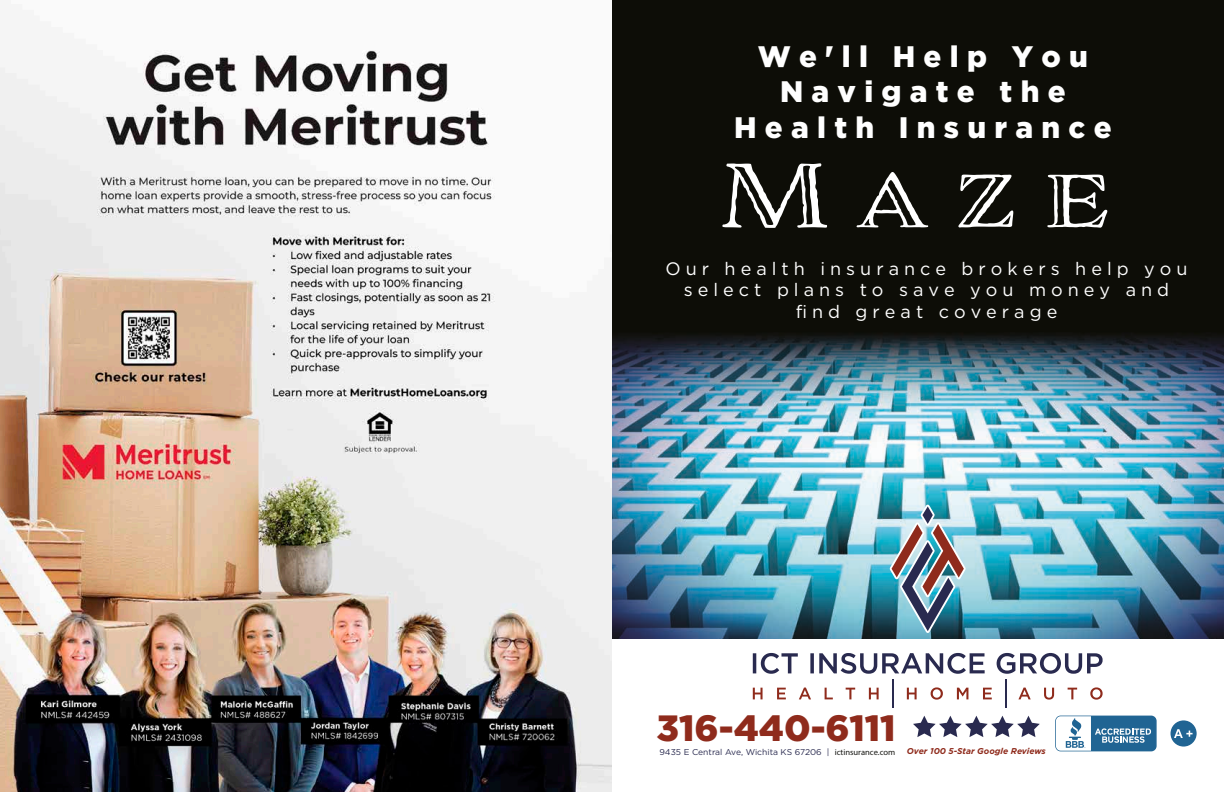
<style>
.page{position:relative;width:1224px;height:792px;background:#fff}
.page>*{position:absolute;margin:0;border:0;box-sizing:border-box;transform-origin:0 0}
.t1{font:expanded 84.6px "Adorn Engraved";color:#fff}
.t2{font:900 36.5px "Gotham";color:#8f2b1c}
.t3{font:900 29.6px/35.6px "Gotham";letter-spacing:.28em;color:#fff;text-align:center}
.t4{font:18px/21.6px "Gotham";letter-spacing:.28em;color:#fff;text-align:center}
.t5{font:italic 700 8.5px "Gotham";color:#8f2b1c}
.t6{font:8.4px "Gotham";color:#292a4f}
.s1{font-family:"Myriad Pro";color:#171713}
</style>
<div class="page">
<img style="left:0;top:50px;width:612px;height:742px">
<img style="left:612px;top:0;width:612px;height:639px">
<svg style="left:1055px;top:716px;width:102px;height:35px"></svg>
<div style="left:1171px;top:720px;width:26px;height:27px;background:#206493;border-radius:50%"></div>
<svg style="left:1174px;top:729px;width:19px;height:9px"></svg>
<svg style="left:913px;top:716px;width:127px;height:21px"></svg>
<img style="left:887px;top:501px;width:81px;height:138px">
<svg style="left:752px;top:652px;width:351px;height:56px"></svg>
<h3 class="t3" style="left:734px;top:38px;width:379px">We'll Help You<br>Navigate the<br>Health Insurance</h3>
<h1 class="t1" style="left:719px;top:138px;width:395px">Maze</h1>
<p class="t4" style="left:665px;top:257px;width:524px">Our health insurance brokers help you select plans to save you money and find great coverage</p>
<h2 class="t2" style="left:657px;top:703px;width:241px">316-440-6111</h2>
<p class="t6" style="left:659px;top:747px;width:237px">9435 E Central Ave, Wichita KS 67206 | <span class="s1">ictinsurance.com</span></p>
<p class="t5" style="left:907px;top:746px;width:140px">Over 100 5-Star Google Reviews</p>
</div>
